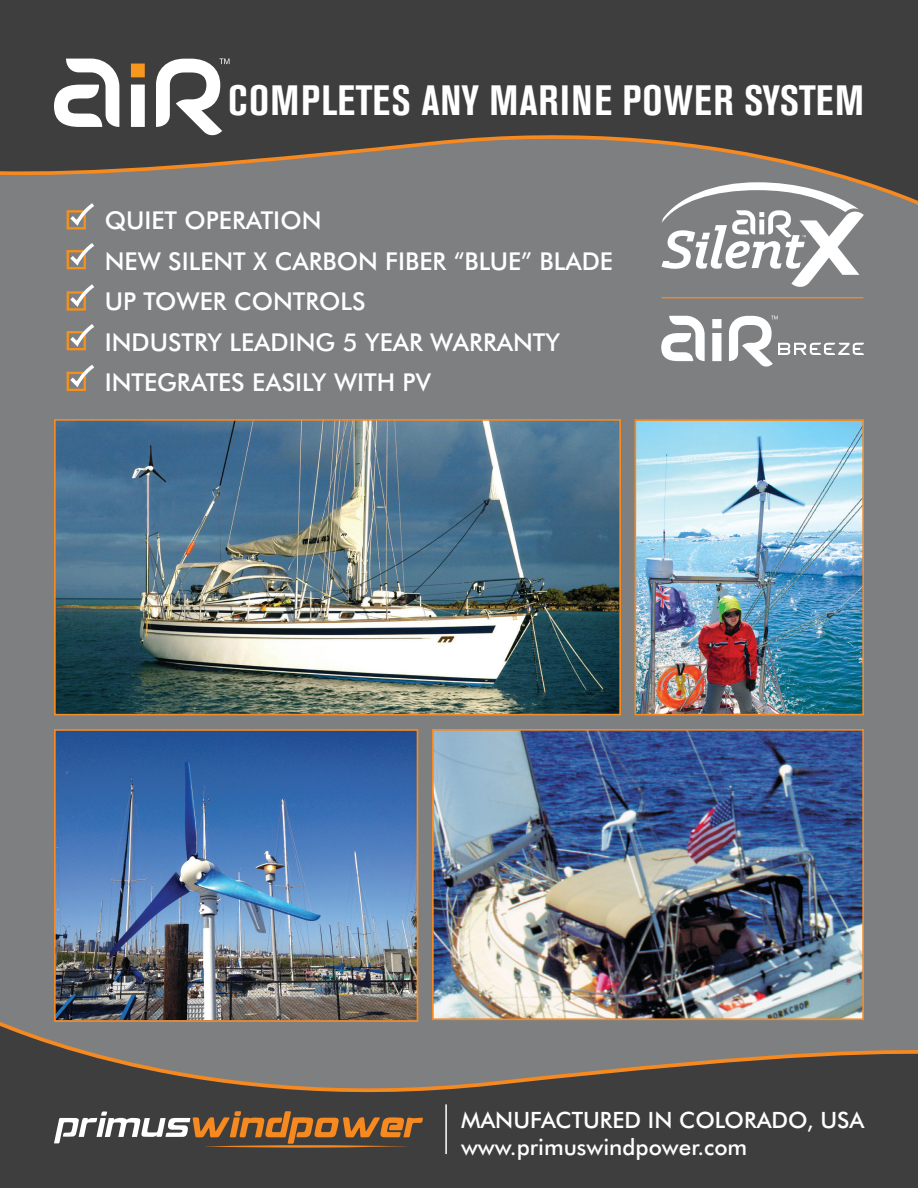
<style>
.page{position:relative;width:918px;height:1188px;background:#fff}
.page>*{position:absolute;margin:0;border:0;box-sizing:border-box;transform-origin:0 0}
.t1{font:700 condensed 42px "Akzidenz Grotesk BE";letter-spacing:.02em;color:#fff}
.t2{font:500 24.6px "Futura BT";color:#fff}
.t3{font:500 22.5px/27px "Futura BT";color:#fff}
</style>
<div class="page">
<div style="left:0;top:215px;width:918px;height:793px;background:#7e7f81"></div>
<svg style="left:0;top:0;width:918px;height:215px;background:#514f4e"></svg>
<svg style="left:0;top:1008px;width:918px;height:180px;background:#565452"></svg>
<svg style="left:54px;top:1111px;width:369px;height:37px;background:#7d634b"></svg>
<img style="left:57px;top:732px;width:358px;height:287px">
<div style="left:54px;top:729px;width:364px;height:293px;border:2px solid #f6891f"></div>
<img style="left:57px;top:422px;width:561px;height:290px">
<div style="left:54px;top:419px;width:567px;height:296px;border:2px solid #f6891f"></div>
<img style="left:638px;top:422px;width:223px;height:290px">
<div style="left:635px;top:419px;width:229px;height:296px;border:2px solid #f6891f"></div>
<hr style="left:445px;top:1104px;width:2px;height:50px;background:#fff">
<svg style="left:67px;top:200px;width:31px;height:31px"></svg>
<svg style="left:67px;top:240px;width:31px;height:31px"></svg>
<svg style="left:67px;top:281px;width:31px;height:31px"></svg>
<svg style="left:67px;top:321px;width:31px;height:31px"></svg>
<svg style="left:67px;top:361px;width:31px;height:32px"></svg>
<img style="left:435px;top:732px;width:426px;height:285px">
<div style="left:432px;top:729px;width:432px;height:291px;border:2px solid #f6891f"></div>
<svg style="left:661px;top:316px;width:203px;height:52px"></svg>
<svg style="left:662px;top:182px;width:202px;height:106px"></svg>
<hr style="left:662px;top:297px;width:201px;height:1px;background:#f6891f">
<svg style="left:54px;top:58px;width:176px;height:79px"></svg>
<h1 class="t1" style="left:228px;top:77px;width:637px">COMPLETES ANY MARINE POWER SYSTEM</h1>
<p class="t2" style="left:105px;top:206px;width:35px">QUIET</p>
<p class="t2" style="left:185px;top:206px;width:50px">OPERATION</p>
<p class="t2" style="left:105px;top:246px;width:91px">NEW SILENT</p>
<p class="t2" style="left:253px;top:246px;width:39px">X CAR</p>
<p class="t2" style="left:323px;top:246px;width:157px">BON FI BER “BLUE</p>
<p class="t2" style="left:521px;top:246px;width:34px">” BLADE</p>
<p class="t2" style="left:105px;top:286px;width:164px">UP TOWER CONTROLS</p>
<p class="t2" style="left:105px;top:328px;width:24px">INDUSTR</p>
<p class="t2" style="left:208px;top:328px;width:37px">Y LEADIN</p>
<p class="t2" style="left:316px;top:328px;width:79px">G 5 YEAR</p>
<p class="t2" style="left:430px;top:328px;width:40px">WARRANT</p>
<p class="t2" style="left:545px;top:328px;width:16px">Y</p>
<p class="t2" style="left:105px;top:367px;width:23px">INTE</p>
<p class="t2" style="left:157px;top:367px;width:34px">GRATES</p>
<p class="t2" style="left:252px;top:367px;width:13px">EASIL</p>
<p class="t2" style="left:312px;top:367px;width:120px">Y WITH PV</p>
<p class="t3" style="left:461px;top:1106px;width:405px">MANUFACTURED IN COLORADO, USA<br>WWW.PRIMUSWINDPOWER.COM</p>
</div>
